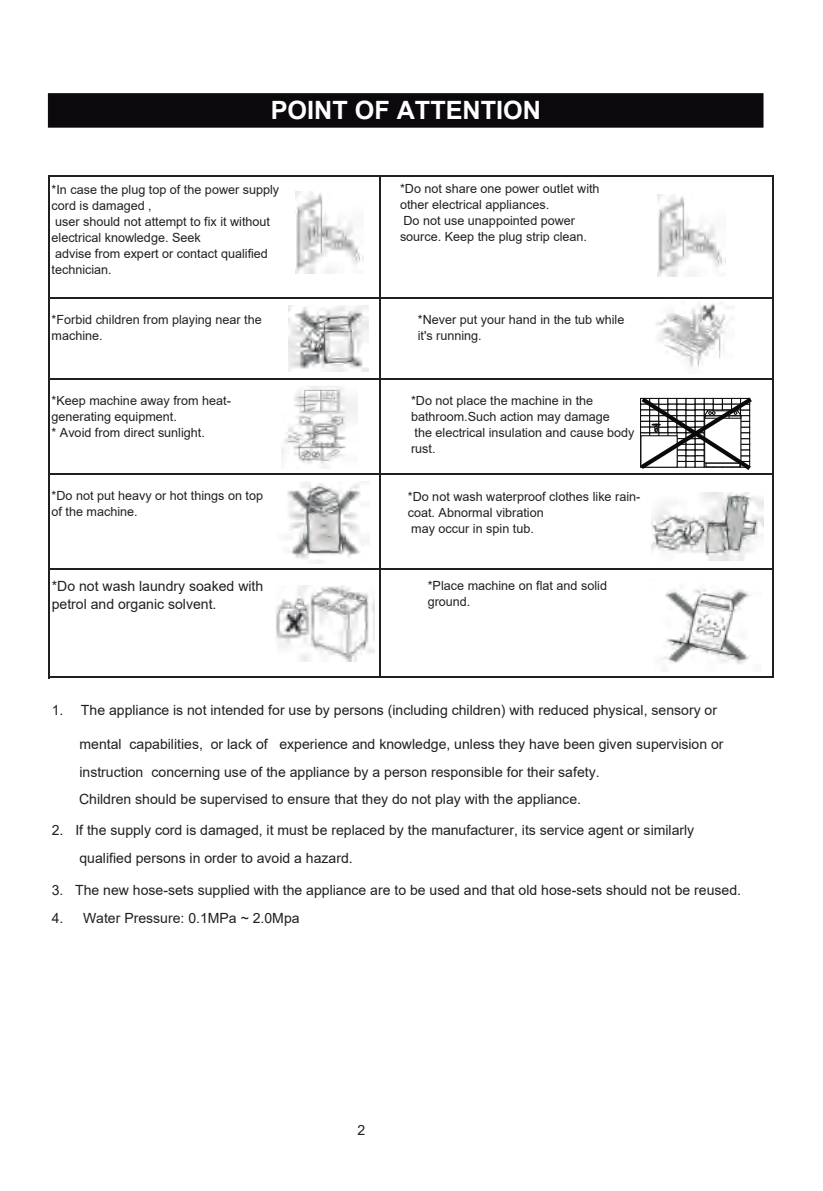
<style>
.page{position:relative;width:823px;height:1191px;background:#fff}
.page>*{position:absolute;margin:0;border:0;box-sizing:border-box;transform-origin:0 0}
.t1{font:700 25.2px "Arial";color:#fff}
.t2{font:14px/27.4px "Arial";color:#231f20}
.t3{font:12.6px/15.8px "Arial";color:#231f20}
</style>
<div class="page">
<hr style="left:48px;top:175px;width:2px;height:503px;background:#231f20">
<hr style="left:379px;top:176px;width:1px;height:502px;background:#231f20">
<hr style="left:772px;top:176px;width:1px;height:502px;background:#231f20">
<hr style="left:50px;top:175px;width:723px;height:1px;background:#231f20">
<hr style="left:50px;top:297px;width:723px;height:1px;background:#231f20">
<hr style="left:50px;top:378px;width:723px;height:2px;background:#231f20">
<hr style="left:50px;top:473px;width:723px;height:2px;background:#231f20">
<hr style="left:50px;top:568px;width:723px;height:2px;background:#231f20">
<hr style="left:50px;top:677px;width:723px;height:1px;background:#231f20">
<div style="left:48px;top:93px;width:715px;height:35px;background:#0b090c;border:1px solid #0b090c"></div>
<svg style="left:640px;top:397px;width:112px;height:73px"></svg>
<img style="left:296px;top:191px;width:67px;height:83px">
<img style="left:657px;top:194px;width:68px;height:83px">
<img style="left:288px;top:305px;width:80px;height:67px">
<img style="left:656px;top:301px;width:78px;height:66px">
<img style="left:282px;top:386px;width:76px;height:82px">
<img style="left:651px;top:493px;width:112px;height:67px">
<img style="left:661px;top:587px;width:90px;height:84px">
<img style="left:276px;top:585px;width:98px;height:76px">
<img style="left:284px;top:481px;width:85px;height:82px">
<h1 class="t1" style="left:271px;top:92px;width:272px">POINT OF ATTENTION</h1>
<p class="t3" style="left:52px;top:182px;width:229px">*In case the plug top of the power supply cord is damaged ,<br>user should not attempt to fix it without electrical knowledge. Seek<br>advise from expert or contact qualified technician.</p>
<p class="t3" style="left:400px;top:181px;width:201px">*Do not share one power outlet with other electrical appliances.<br>Do not use unappointed power source. Keep the plug strip clean.</p>
<p class="t3" style="left:52px;top:311px;width:212px">*Forbid children from playing near the machine.</p>
<p class="t3" style="left:418px;top:311px;width:208px">*Never put your hand in the tub while it's running.</p>
<p class="t3" style="left:52px;top:393px;width:181px">*Keep machine away from heat&shy;generating equipment.<br>* Avoid from direct sunlight.</p>
<p class="t3" style="left:411px;top:393px;width:225px">*Do not place the machine in the bathroom.Such action may damage<br>the electrical insulation and cause body rust.</p>
<p class="t3" style="left:52px;top:487px;width:213px">*Do not put heavy or hot things on top of the machine.</p>
<p class="t3" style="left:408px;top:489px;width:234px">*Do not wash waterproof clothes like rain&shy;coat. Abnormal vibration<br>may occur in spin tub.</p>
<p class="t2" style="left:52px;top:577px;width:213px;line-height:17.6px">*Do not wash laundry soaked with petrol and organic solvent.</p>
<p class="t3" style="left:428px;top:577px;width:181px">*Place machine on flat and solid ground.</p>
<p class="t2" style="left:52px;top:696px;width:667px">1. The appliance is not intended for use by persons (including children) with reduced physical, sensory or</p>
<p class="t2" style="left:79px;top:730px;width:646px">mental capabilities, or lack of experience and knowledge, unless they have been given supervision or instruction concerning use of the appliance by a person responsible for their safety.<br>Children should be supervised to ensure that they do not play with the appliance.</p>
<p class="t2" style="left:79px;top:815px;width:616px;line-height:28.4px;text-indent:-28px">2. If the supply cord is damaged, it must be replaced by the manufacturer, its service agent or similarly qualified persons in order to avoid a hazard.</p>
<p class="t2" style="left:52px;top:875px;width:691px">3. The new hose-sets supplied with the appliance are to be used and that old hose-sets should not be reused.</p>
<p class="t2" style="left:52px;top:903px;width:249px">4. Water Pressure: 0.1MPa ~ 2.0Mpa</p>
<p class="t2" style="left:358px;top:1116px;width:9px">2</p>
</div>
